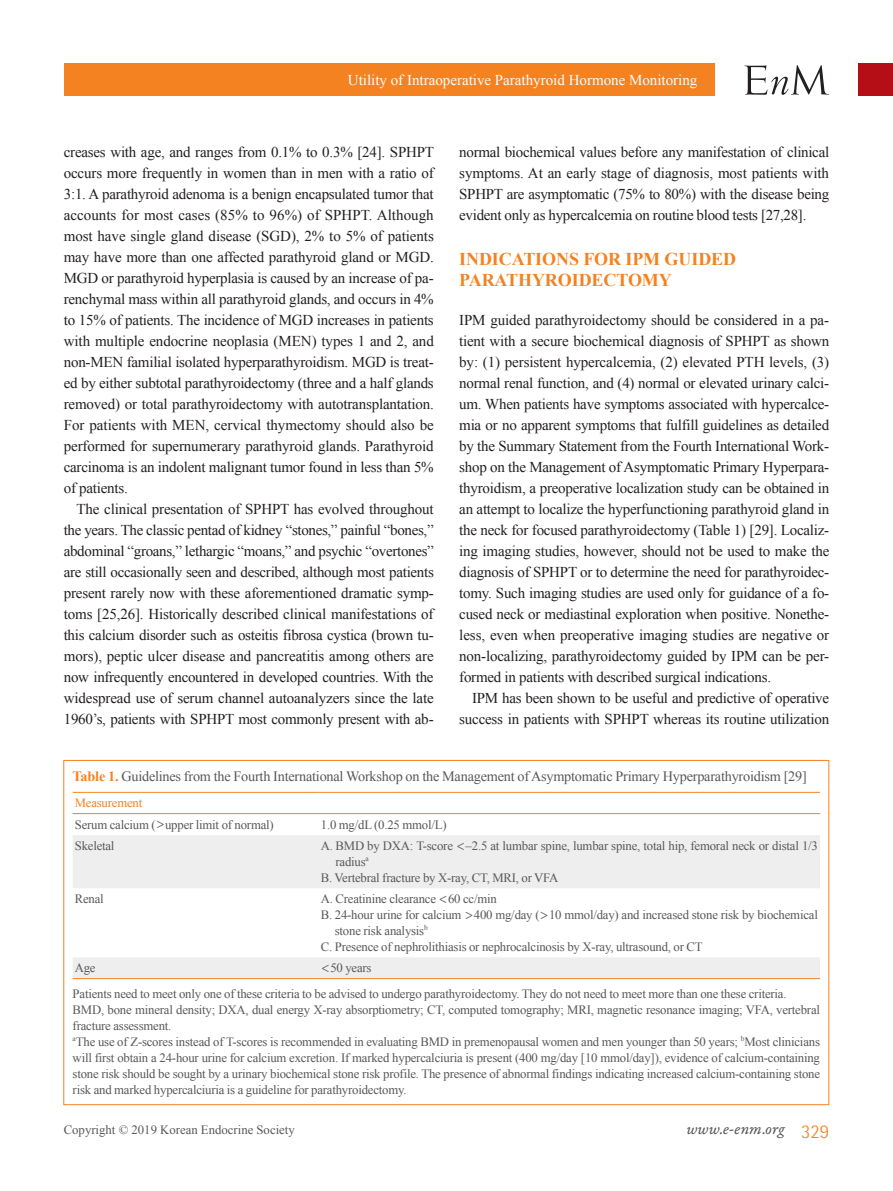
<style>
.page{position:relative;width:893px;height:1191px;background:#fff}
.page>*{position:absolute;margin:0;border:0;box-sizing:border-box;transform-origin:0 0}
.소제목1{font:700 18px/21px "Times New Roman";letter-spacing:-.005em;color:#f58220}
.t1{font:16.5px "Garamond Premr Pro It Capt";color:#57585a}
.본문_0{font:15px/21px "Times New Roman";letter-spacing:-.015em;color:#231f20;text-align:justify}
.본문{font:15px/21px "Times New Roman";letter-spacing:-.015em;color:#231f20;text-align:justify}
.t2{font:15px "Times New Roman";color:#fff}
.표그림제목{font:14.25px "Times New Roman";letter-spacing:-.015em;color:#57585a}
.표본문{font:12.75px/15.9px "Times New Roman";letter-spacing:-.015em;color:#57585a}
.표머리글{font:12.75px "Times New Roman";letter-spacing:-.015em;color:#f58220}
.s1{font-weight:700;color:#f58220}
.s2{font-family:"Dotum"}
.s3{font-family:"Rotis Semi Sans Std";font-weight:300;font-size:19.5px;color:#f58220}
</style>
<div class="page">
<div style="left:859px;top:64px;width:34px;height:32px;background:#b50e16"></div>
<div style="left:64px;top:64px;width:650px;height:32px;background:#f58220"></div>
<svg style="left:744px;top:65px;width:85px;height:30px"></svg>
<svg style="left:73px;top:835px;width:747px;height:143px;fill:#eeeeef"></svg>
<hr style="left:73px;top:792px;width:246px;height:1px;background:#f58220">
<hr style="left:319px;top:792px;width:501px;height:1px;background:#f58220">
<hr style="left:73px;top:813px;width:246px;height:1px;background:#f58220">
<hr style="left:319px;top:813px;width:501px;height:1px;background:#f58220">
<hr style="left:73px;top:978px;width:246px;height:1px;background:#f58220">
<hr style="left:319px;top:978px;width:501px;height:1px;background:#f58220">
<p class="t2" style="left:348px;top:70px;width:351px">Utility of Intraoperative Parathyroid Hormone Monitoring</p>
<p class="본문_0" style="left:64px;top:141px;width:372px">creases with age, and ranges from 0.1% to 0.3% [24]. SPHPT occurs more frequently in women than in men with a ratio of 3:1. A parathyroid adenoma is a benign encapsulated tumor that accounts for most cases (85% to 96%) of SPHPT. Although most have single gland disease (SGD), 2% to 5% of patients may have more than one affected parathyroid gland or MGD.<br>MGD or parathyroid hyperplasia is caused by an increase of pa&shy;renchymal mass within all parathyroid glands, and occurs in 4% to 15% of patients. The incidence of MGD increases in patients with multiple endocrine neoplasia (MEN) types 1 and 2, and non-MEN familial isolated hyperparathyroidism. MGD is treat&shy;ed by either subtotal parathyroidectomy (three and a half glands removed) or total parathyroidectomy with autotransplantation.<br>For patients with MEN, cervical thymectomy should also be performed for supernumerary parathyroid glands. Parathyroid carcinoma is an indolent malignant tumor found in less than 5% of patients.</p>
<p class="본문" style="left:64px;top:498px;width:372px;text-indent:13px">The clinical presentation of SPHPT has evolved throughout the years. The classic pentad of kidney “stones,” painful “bones,” abdominal “groans,” lethargic “moans,” and psychic “overtones” are still occasionally seen and described, although most patients present rarely now with these aforementioned dramatic symp&shy;toms [25,26]. Historically described clinical manifestations of this calcium disorder such as osteitis fibrosa cystica (brown tu&shy;mors), peptic ulcer disease and pancreatitis among others are now infrequently encountered in developed countries. With the widespread use of serum channel autoanalyzers since the late 1960’s, patients with SPHPT most commonly present with ab-</p>
<p class="본문" style="left:459px;top:141px;width:372px">normal biochemical values before any manifestation of clinical symptoms. At an early stage of diagnosis, most patients with SPHPT are asymptomatic (75% to 80%) with the disease being evident only as hypercalcemia on routine blood tests [27,28].</p>
<p class="소제목1" style="left:459px;top:248px;width:278px">INDICATIONS FOR IPM GUIDED<br>PARATHYROIDECTOMY</p>
<p class="본문_0" style="left:459px;top:309px;width:372px">IPM guided parathyroidectomy should be considered in a pa&shy;tient with a secure biochemical diagnosis of SPHPT as shown by: (1) persistent hypercalcemia, (2) elevated PTH levels, (3) normal renal function, and (4) normal or elevated urinary calci&shy;um. When patients have symptoms associated with hypercalce&shy;mia or no apparent symptoms that fulfill guidelines as detailed by the Summary Statement from the Fourth International Work&shy;shop on the Management of Asymptomatic Primary Hyperpara&shy;thyroidism, a preoperative localization study can be obtained in an attempt to localize the hyperfunctioning parathyroid gland in the neck for focused parathyroidectomy (Table 1) [29]. Localiz&shy;ing imaging studies, however, should not be used to make the diagnosis of SPHPT or to determine the need for parathyroidec&shy;tomy. Such imaging studies are used only for guidance of a fo&shy;cused neck or mediastinal exploration when positive. Nonethe&shy;less, even when preoperative imaging studies are negative or non-localizing, parathyroidectomy guided by IPM can be per&shy;formed in patients with described surgical indications.</p>
<p class="본문" style="left:459px;top:687px;width:372px;text-align:right">IPM has been shown to be useful and predictive of operative success in patients with SPHPT whereas its routine utilization</p>
<p class="표그림제목" style="left:73px;top:767px;width:736px"><span class="s1">Table 1.</span> Guidelines from the Fourth International Workshop on the Management of Asymptomatic Primary Hyperparathyroidism [29]</p>
<p class="표머리글" style="left:75px;top:794px;width:69px">Measurement</p>
<p class="표본문" style="left:75px;top:816px;width:201px">Serum calcium (<span class="s2">&gt;</span>upper limit of normal)</p>
<p class="표본문" style="left:321px;top:816px;width:127px">1.0 mg/dL (0.25 mmol/L)</p>
<p class="표본문" style="left:75px;top:837px;width:41px">Skeletal</p>
<p class="표본문" style="left:336px;top:837px;width:484px;text-indent:-15px">A. BMD by DXA: T-score <span class="s2">&lt;</span>–2.5 at lumbar spine, lumbar spine, total hip, femoral neck or distal 1/3 radius<sup>a</sup></p>
<p class="표본문" style="left:321px;top:869px;width:239px">B. Vertebral fracture by X-ray, CT, MRI, or VFA</p>
<p class="표본문" style="left:75px;top:890px;width:30px">Renal</p>
<p class="표본문" style="left:321px;top:890px;width:177px">A. Creatinine clearance <span class="s2">&lt;</span>60 cc/min</p>
<p class="표본문" style="left:335px;top:906px;width:484px;text-indent:-14px">B. 24-hour urine for calcium <span class="s2">&gt;</span>400 mg/day (<span class="s2">&gt;</span>10 mmol/day) and increased stone risk by biochemical stone risk analysis<sup>b</sup></p>
<p class="표본문" style="left:321px;top:938px;width:383px">C. Presence of nephrolithiasis or nephrocalcinosis by X-ray, ultrasound, or CT</p>
<p class="표본문" style="left:75px;top:959px;width:22px">Age</p>
<p class="표본문" style="left:322px;top:959px;width:51px"><span class="s2">&lt;</span>50 years</p>
<p class="표본문" style="left:73px;top:985px;width:715px">Patients need to meet only one of these criteria to be advised to undergo parathyroidectomy. They do not need to meet more than one these criteria.</p>
<p class="표본문" style="left:73px;top:1001px;width:749px">BMD, bone mineral density; DXA, dual energy X-ray absorptiometry; CT, computed tomography; MRI, magnetic resonance imaging; VFA, vertebral fracture assessment.</p>
<p class="표본문" style="left:73px;top:1033px;width:749px;text-align:justify"><sup>a</sup>The use of Z-scores instead of T-scores is recommended in evaluating BMD in premenopausal women and men younger than 50 years; <sup>b</sup>Most clinicians will first obtain a 24-hour urine for calcium excretion. If marked hypercalciuria is present (400 mg/day [10 mmol/day]), evidence of calcium-containing stone risk should be sought by a urinary biochemical stone risk profile. The presence of abnormal findings indicating increased calcium-containing stone risk and marked hypercalciuria is a guideline for parathyroidectomy.</p>
<p class="표본문" style="left:64px;top:1121px;width:233px">Copyright © 2019 Korean Endocrine Society</p>
<p class="t1" style="left:686px;top:1118px;width:144px">www.e-enm.org <span class="s3">329</span></p>
</div>
